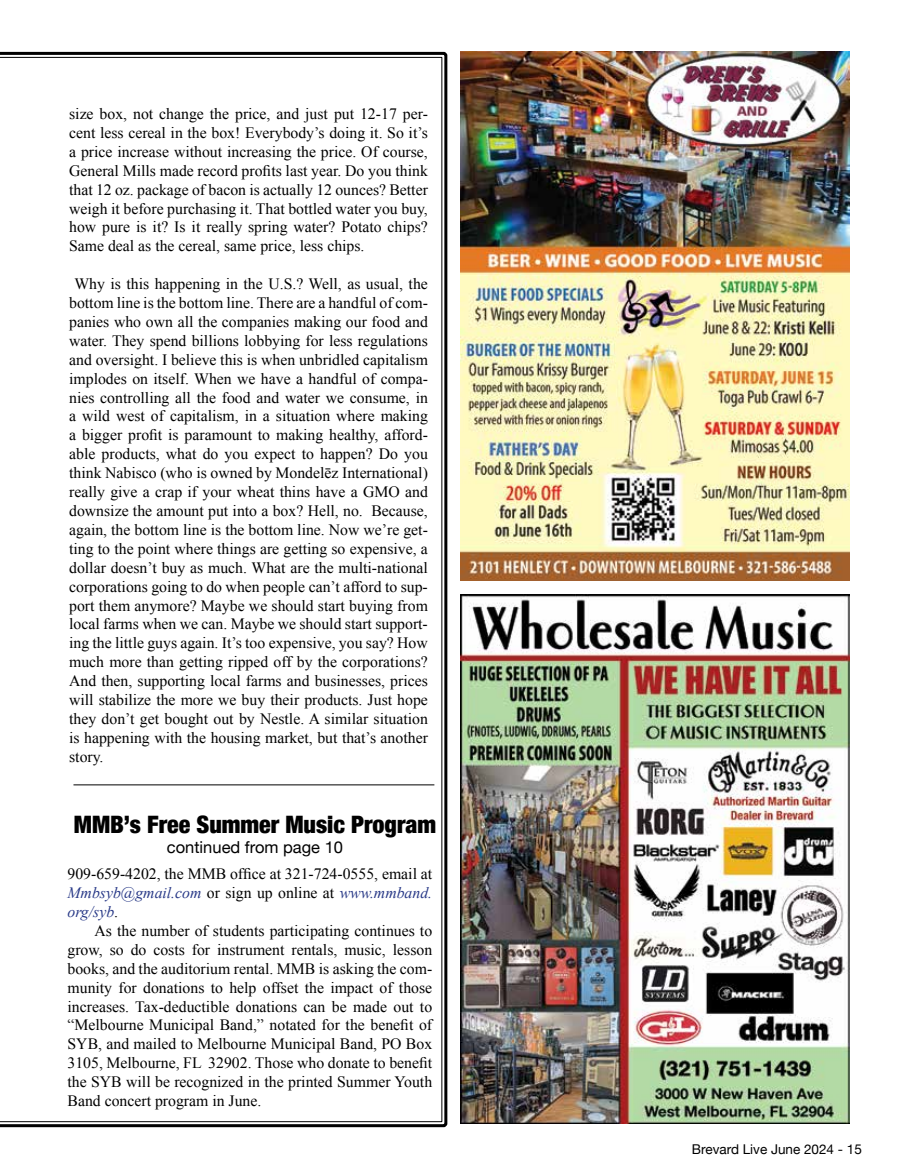
<style>
.page{position:relative;width:905px;height:1175px;background:#fff}
.page>*{position:absolute;margin:0;border:0;box-sizing:border-box;transform-origin:0 0}
.t1{font:900 condensed 24px "Helvetica Neue";color:#000}
.t2{font:16.5px "Helvetica Neue";color:#000}
.t3{font:15.75px/18.9px "Times New Roman";color:#000;text-align:justify}
.t4{font:13.5px "Helvetica Neue";color:#000}
.s1{font-style:italic;color:#283987}
</style>
<div class="page">
<svg style="left:0;top:51px;width:448px;height:1077px;background:#656565"></svg>
<svg style="left:0;top:57px;width:442px;height:1065px"></svg>
<hr style="left:73px;top:784px;width:361px;height:1px;background:#000">
<img style="left:460px;top:594px;width:389px;height:530px">
<img style="left:460px;top:51px;width:389px;height:529px">
<p class="t3" style="left:69px;top:104px;width:360px">size box, not change the price, and just put 12-17 per&shy;cent less cereal in the box! Everybody’s doing it. So it’s a price increase without increasing the price. Of course, General Mills made record profits last year. Do you think that 12 oz. package of bacon is actually 12 ounces? Better weigh it before purchasing it. That bottled water you buy, how pure is it? Is it really spring water? Potato chips?<br>Same deal as the cereal, same price, less chips.</p>
<p class="t3" style="left:69px;top:274px;width:360px;text-indent:5px">Why is this happening in the U.S.? Well, as usual, the bottom line is the bottom line. There are a handful of com&shy;panies who own all the companies making our food and water. They spend billions lobbying for less regulations and oversight. I believe this is when unbridled capitalism implodes on itself. When we have a handful of compa&shy;nies controlling all the food and water we consume, in a wild west of capitalism, in a situation where making a bigger profit is paramount to making healthy, afford&shy;able products, what do you expect to happen? Do you think Nabisco (who is owned by Mondelēz International) really give a crap if your wheat thins have a GMO and downsize the amount put into a box? Hell, no. Because, again, the bottom line is the bottom line. Now we’re get&shy;ting to the point where things are getting so expensive, a dollar doesn’t buy as much. What are the multi-national corporations going to do when people can’t afford to sup&shy;port them anymore? Maybe we should start buying from local farms when we can. Maybe we should start support&shy;ing the little guys again. It’s too expensive, you say? How much more than getting ripped off by the corporations?<br>And then, supporting local farms and businesses, prices will stabilize the more we buy their products. Just hope they don’t get bought out by Nestle. A similar situation is happening with the housing market, but that’s another story.</p>
<h1 class="t1" style="left:74px;top:804px;width:364px">MMB’s Free Summer Music Program</h1>
<p class="t2" style="left:167px;top:835px;width:178px">continued from page 10</p>
<p class="t3" style="left:68px;top:864px;width:366px">909-659-4202, the MMB office at 321-724-0555, email at <span class="s1">Mmbsyb@gmail.com</span> or sign up online at <span class="s1">www.mmband. org/syb</span>.</p>
<p class="t3" style="left:68px;top:921px;width:366px;text-indent:27px">As the number of students participating continues to grow, so do costs for instrument rentals, music, lesson books, and the auditorium rental. MMB is asking the com&shy;munity for donations to help offset the impact of those increases. Tax-deductible donations can be made out to “Melbourne Municipal Band,” notated for the benefit of SYB, and mailed to Melbourne Municipal Band, PO Box 3105, Melbourne, FL 32902. Those who donate to benefit the SYB will be recognized in the printed Summer Youth Band concert program in June.</p>
<p class="t4" style="left:692px;top:1139px;width:171px">Brevard Live June 2024 - 15</p>
</div>
